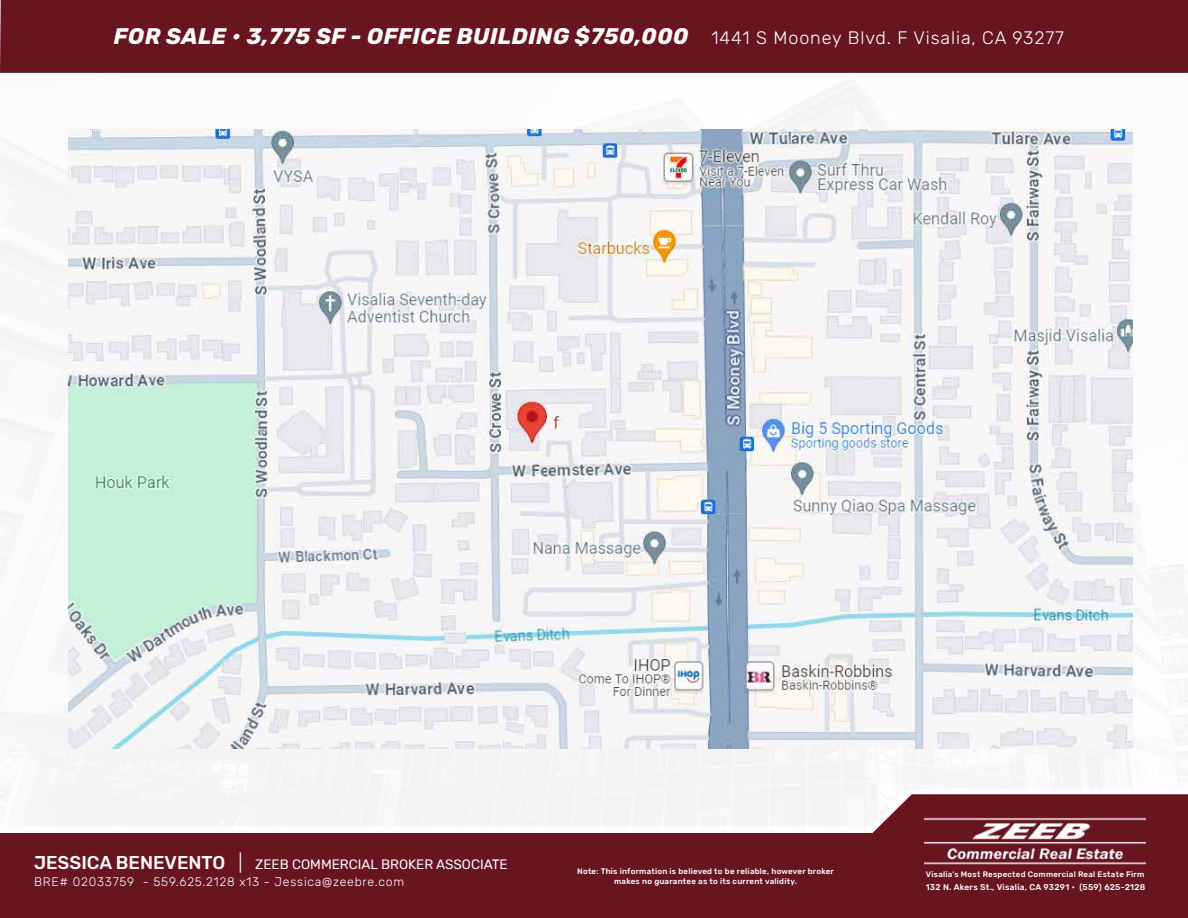
<style>
.page{position:relative;width:1188px;height:918px;background:#fff}
.page>*{position:absolute;margin:0;border:0;box-sizing:border-box;transform-origin:0 0}
.t1{font:italic 700 22.5px "Rubik";letter-spacing:.02em;color:#fff}
.t2{font:13.5px "Rubik";color:#fff}
.t3{font:300 12.3px "Rubik";letter-spacing:.06em;color:#fff}
.t4{font:500 8.4px "Rubik";letter-spacing:.03em;color:#fff}
.t5{font:500 7.95px/9.6px "Rubik";letter-spacing:.03em;color:#fff;text-align:center}
.s1{font-weight:300;font-style:normal;font-size:18px}
.s2{font-weight:500;font-size:18.45px}
.s3{font-weight:300;font-size:18.45px}
</style>
<div class="page">
<img style="left:0;top:79px;width:1188px;height:710px">
<div style="left:0;top:789px;width:876px;height:37px;background:#f4f4f4"></div>
<div style="left:0;top:833px;width:1188px;height:85px;background:#68151f"></div>
<svg style="left:863px;top:794px;width:325px;height:48px"></svg>
<img style="left:925px;top:814px;width:220px;height:51px">
<div style="left:0;top:0;width:1188px;height:73px;background:#68151f"></div>
<img style="left:68px;top:130px;width:1065px;height:618px">
<h1 class="t1" style="left:114px;top:23px;width:952px">FOR SALE • 3,775 SF - OFFICE BUILDING $750,000 <span class="s1">1441 S Mooney Blvd. F Visalia, CA 93277</span></h1>
<h2 class="t2" style="left:34px;top:857px;width:475px"><span class="s2">JESSICA BENEVENTO</span> <span class="s3">|</span> ZEEB COMMERCIAL BROKER ASSOCIATE</h2>
<h3 class="t3" style="left:34px;top:875px;width:372px">BRE# 02033759 - 559.625.2128 x13 - Jessica@zeebre.com</h3>
<p class="t5" style="left:577px;top:867px;width:258px">Note: This information is believed to be reliable, however broker makes no guarantee as to its current validity.</p>
<p class="t5" style="left:926px;top:869px;width:220px">Visalia’s Most Respected Commercial Real Estate Firm</p>
<p class="t4" style="left:926px;top:882px;width:221px">132 N. Akers St., Visalia, CA 93291 • (559) 625-2128</p>
</div>
